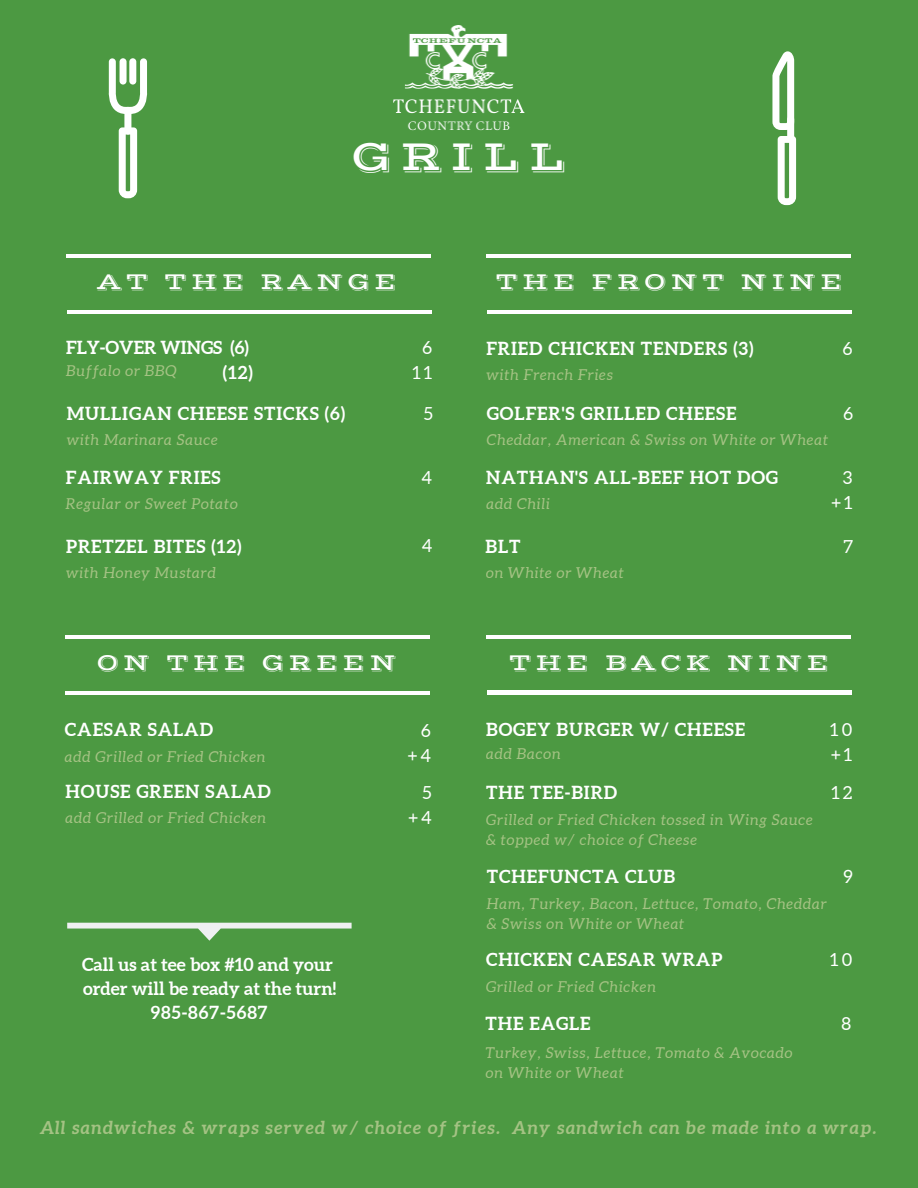
<style>
.page{position:relative;width:918px;height:1188px;background:#4c9942}
.page>*{position:absolute;margin:0;border:0;box-sizing:border-box;transform-origin:0 0}
.t1{font:43.65px "Vast Shadow";letter-spacing:.18em;color:#fff}
.t2{font:24px "Vast Shadow";letter-spacing:.17em;color:#fff}
.t3{font:700 18px "Aleo";letter-spacing:.05em;color:#fff}
.t4{font:700 18px/24.2px "Aleo";color:#fff;text-align:right}
.t5{font:italic 700 18px "Aleo";letter-spacing:.06em;color:#feecc6}
.t6{font:18px/24.8px "Aleo";letter-spacing:.17em;color:#fff;text-align:right}
.t7{font:italic 15px/20.2px "Aleo";letter-spacing:.06em;color:#feecc6}
</style>
<div class="page">
<hr style="left:66px;top:254px;width:365px;height:4px;background:#fff">
<hr style="left:67px;top:310px;width:364px;height:3px;background:#fff">
<hr style="left:486px;top:254px;width:365px;height:4px;background:#fff">
<hr style="left:487px;top:310px;width:365px;height:4px;background:#fff">
<hr style="left:65px;top:635px;width:364px;height:4px;background:#fff">
<hr style="left:66px;top:691px;width:364px;height:4px;background:#fff">
<hr style="left:486px;top:635px;width:365px;height:3px;background:#fff">
<hr style="left:487px;top:691px;width:364px;height:3px;background:#fff">
<svg style="left:109px;top:58px;width:38px;height:56px"></svg>
<div style="left:120px;top:58px;width:7px;height:27px;background:#fff;border-radius:4px"></div>
<div style="left:129px;top:58px;width:7px;height:27px;background:#fff;border-radius:4px"></div>
<svg style="left:119px;top:127px;width:18px;height:71px"></svg>
<div style="left:124px;top:107px;width:7px;height:28px;background:#fff;border-radius:4px"></div>
<svg style="left:778px;top:136px;width:18px;height:69px"></svg>
<div style="left:787px;top:116px;width:7px;height:27px;background:#fff;border-radius:3px"></div>
<svg style="left:772px;top:51px;width:22px;height:79px"></svg>
<img style="left:393px;top:26px;width:132px;height:104px">
<svg style="left:67px;top:923px;width:285px;height:18px"></svg>
<h1 class="t1" style="left:351px;top:130px;width:217px">GRILL</h1>
<h2 class="t2" style="left:97px;top:267px;width:301px">AT THE RANGE</h2>
<p class="t4" style="left:66px;top:335px;width:188px;line-height:24.8px">FLY-OVER WINGS (6) (12)</p>
<p class="t6" style="left:423px;top:336px;width:11px">6</p>
<p class="t7" style="left:66px;top:361px;width:112px">Buffalo or BBQ</p>
<p class="t6" style="left:412px;top:360px;width:21px">11</p>
<p class="t3" style="left:67px;top:403px;width:280px">MULLIGAN CHEESE STICKS (6)</p>
<p class="t6" style="left:424px;top:401px;width:11px">5</p>
<p class="t7" style="left:67px;top:430px;width:152px">with Marinara Sauce</p>
<p class="t3" style="left:66px;top:467px;width:156px">FAIRWAY FRIES</p>
<p class="t6" style="left:422px;top:465px;width:12px">4</p>
<p class="t7" style="left:66px;top:493px;width:173px">Regular or Sweet Potato</p>
<p class="t3" style="left:66px;top:536px;width:177px">PRETZEL BITES (12)</p>
<p class="t6" style="left:422px;top:534px;width:12px">4</p>
<p class="t7" style="left:66px;top:563px;width:151px">with Honey Mustard</p>
<h2 class="t2" style="left:97px;top:648px;width:301px">ON THE GREEN</h2>
<p class="t3" style="left:65px;top:720px;width:150px">CAESAR SALAD</p>
<p class="t7" style="left:65px;top:747px;width:202px">add Grilled or Fried Chicken</p>
<p class="t3" style="left:65px;top:781px;width:207px">HOUSE GREEN SALAD</p>
<p class="t7" style="left:65px;top:808px;width:202px">add Grilled or Fried Chicken</p>
<p class="t6" style="left:408px;top:719px;width:25px">6 +4</p>
<p class="t6" style="left:408px;top:780px;width:25px">5 +4</p>
<p class="t4" style="left:82px;top:952px;width:256px;text-align:center">Call us at tee box #10 and your order will be ready at the turn!<br>985-867-5687</p>
<h2 class="t2" style="left:495px;top:267px;width:349px">THE FRONT NINE</h2>
<p class="t3" style="left:486px;top:338px;width:269px">FRIED CHICKEN TENDERS (3)</p>
<p class="t6" style="left:843px;top:336px;width:11px">6</p>
<p class="t7" style="left:486px;top:364px;width:128px">with French Fries</p>
<p class="t3" style="left:487px;top:403px;width:251px">GOLFER'S GRILLED CHEESE</p>
<p class="t6" style="left:843px;top:401px;width:11px">6</p>
<p class="t7" style="left:487px;top:430px;width:342px">Cheddar, American &amp; Swiss on White or Wheat</p>
<p class="t3" style="left:486px;top:467px;width:293px">NATHAN'S ALL-BEEF HOT DOG</p>
<p class="t6" style="left:831px;top:465px;width:23px">3 +1</p>
<p class="t7" style="left:486px;top:493px;width:65px">add Chili</p>
<p class="t3" style="left:486px;top:536px;width:36px">BLT</p>
<p class="t6" style="left:843px;top:534px;width:11px">7</p>
<p class="t7" style="left:486px;top:563px;width:139px">on White or Wheat</p>
<h2 class="t2" style="left:509px;top:648px;width:322px">THE BACK NINE</h2>
<p class="t3" style="left:486px;top:719px;width:261px">BOGEY BURGER W/ CHEESE</p>
<p class="t6" style="left:830px;top:717px;width:24px">10</p>
<p class="t7" style="left:486px;top:743px;width:76px">add Bacon</p>
<p class="t6" style="left:831px;top:742px;width:23px">+1</p>
<p class="t3" style="left:486px;top:782px;width:133px">THE TEE-BIRD</p>
<p class="t6" style="left:831px;top:780px;width:22px">12</p>
<p class="t7" style="left:486px;top:810px;width:328px">Grilled or Fried Chicken tossed in Wing Sauce &amp; topped w/ choice of Cheese</p>
<p class="t3" style="left:487px;top:866px;width:190px">TCHEFUNCTA CLUB</p>
<p class="t6" style="left:844px;top:864px;width:11px">9</p>
<p class="t7" style="left:487px;top:893px;width:341px">Ham, Turkey, Bacon, Lettuce, Tomato, Cheddar &amp; Swiss on White or Wheat</p>
<p class="t3" style="left:486px;top:949px;width:238px">CHICKEN CAESAR WRAP</p>
<p class="t6" style="left:830px;top:947px;width:24px">10</p>
<p class="t7" style="left:486px;top:977px;width:171px">Grilled or Fried Chicken</p>
<p class="t3" style="left:486px;top:1014px;width:107px">THE EAGLE</p>
<p class="t7" style="left:486px;top:1042px;width:308px">Turkey, Swiss, Lettuce, Tomato &amp; Avocado on White or Wheat</p>
<p class="t6" style="left:842px;top:1012px;width:11px">8</p>
<p class="t5" style="left:39px;top:1117px;width:838px">All sandwiches &amp; wraps served w/ choice of fries. Any sandwich can be made into a wrap.</p>
</div>
